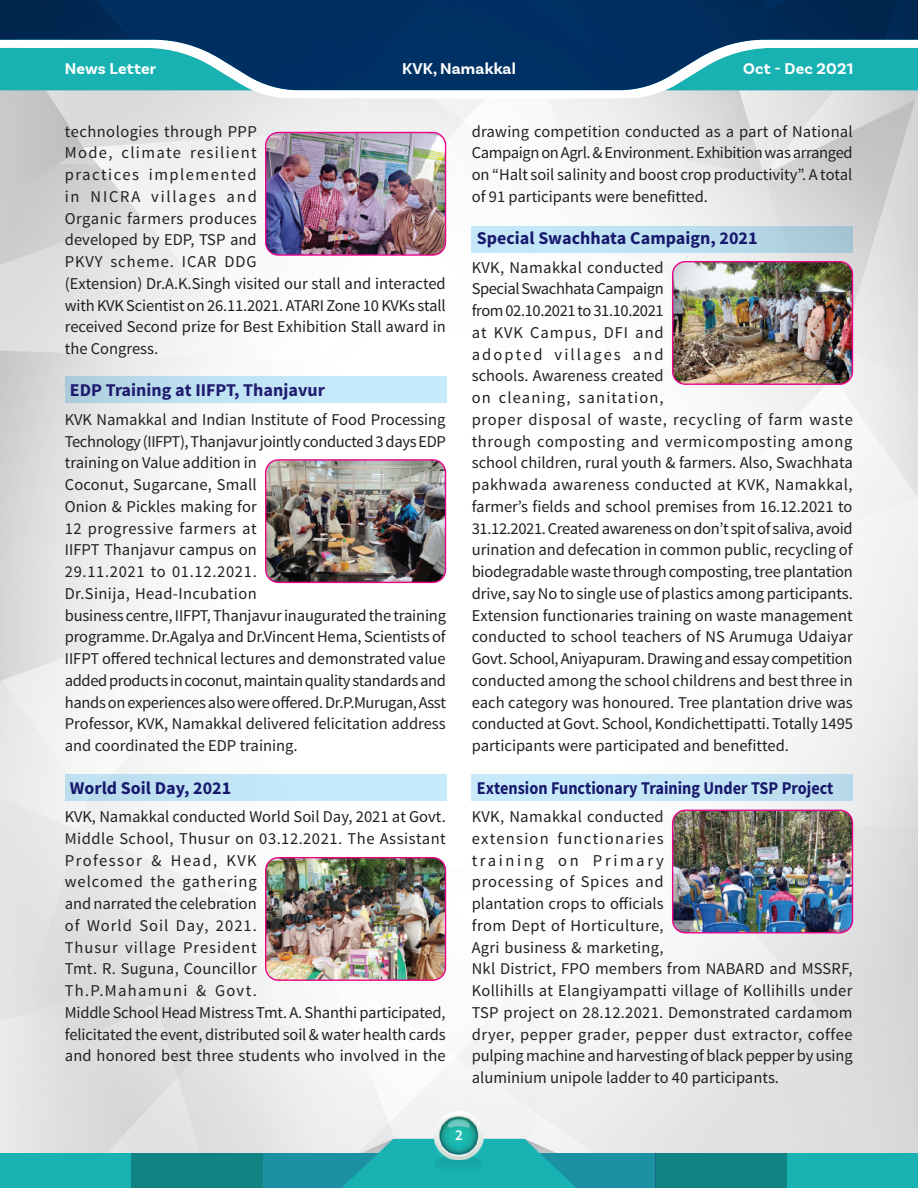
<style>
.page{position:relative;width:918px;height:1188px;background:#fff}
.page>*{position:absolute;margin:0;border:0;box-sizing:border-box;transform-origin:0 0}
.t1{font:700 18px "Source Sans Pro";color:#201c70}
.t2{font:700 18px "Source Sans Pro";color:#201c70;scale:.9 1}
.t3{font:16.5px/21.8px "Source Sans Pro";color:#231f20}
.t4{font:700 16.5px "Basic Sans";letter-spacing:.01em;color:#fff}
.t5{font:600 15px "Source Sans Pro";color:#fff}
</style>
<div class="page">
<svg style="left:0;top:90px;width:918px;height:8px"></svg>
<div style="left:787px;top:1153px;width:131px;height:35px;background:#19b2b2"></div>
<div style="left:0;top:1153px;width:131px;height:35px;background:#19b2b2"></div>
<svg style="left:234px;top:1139px;width:450px;height:49px;background:#49b1b8"></svg>
<div style="left:435px;top:1154px;width:47px;height:20px;background:#17a7a7;border-radius:50%"></div>
<img style="left:435px;top:1111px;width:48px;height:49px">
<svg style="left:0;top:0;width:918px;height:90px;background:#15577a"></svg>
<div style="left:656px;top:1153px;width:131px;height:35px;background:#128383"></div>
<div style="left:131px;top:1153px;width:131px;height:35px;background:#128383"></div>
<div style="left:65px;top:377px;width:381px;height:26px;background:linear-gradient(to right,#b3d4e3,#ccf1ff)"></div>
<div style="left:472px;top:226px;width:381px;height:26px;background:linear-gradient(to right,#caefff,#abcbda)"></div>
<div style="left:472px;top:774px;width:381px;height:26px;background:#c6eafa"></div>
<div style="left:65px;top:774px;width:381px;height:26px;background:#c6eafa"></div>
<img style="left:266px;top:132px;width:180px;height:123px">
<div style="left:265px;top:132px;width:181px;height:124px;border:1px solid #ed028c;border-radius:13px"></div>
<img style="left:266px;top:460px;width:180px;height:122px">
<div style="left:265px;top:459px;width:181px;height:124px;border:1px solid #ed028c;border-radius:13px"></div>
<img style="left:266px;top:858px;width:180px;height:122px">
<div style="left:265px;top:857px;width:181px;height:124px;border:1px solid #ed028c;border-radius:13px"></div>
<img style="left:673px;top:262px;width:180px;height:122px">
<div style="left:672px;top:261px;width:181px;height:124px;border:1px solid #ed028c;border-radius:13px"></div>
<img style="left:673px;top:810px;width:180px;height:123px">
<div style="left:672px;top:810px;width:181px;height:123px;border:1px solid #ed028c;border-radius:13px"></div>
<p class="t4" style="left:65px;top:59px;width:93px">News Letter</p>
<p class="t4" style="left:402px;top:59px;width:115px">KVK, Namakkal</p>
<p class="t4" style="left:743px;top:59px;width:111px">Oct - Dec 2021</p>
<p class="t3" style="left:65px;top:121px;width:383px">technologies through PPP<br>Mode, climate resilient<br>practices implemented<br>in NICRA villages and<br>Organic farmers produces<br>developed by EDP, TSP and<br>PKVY scheme. ICAR DDG<br>(Extension) Dr.A.K.Singh visited our stall and interacted with KVK Scientist on 26.11.2021. ATARI Zone 10 KVKs stall received Second prize for Best Exhibition Stall award in the Congress.</p>
<p class="t1" style="left:70px;top:379px;width:256px">EDP Training at IIFPT, Thanjavur</p>
<p class="t3" style="left:65px;top:409px;width:383px">KVK Namakkal and Indian Institute of Food Processing Technology (IIFPT), Thanjavur jointly conducted 3 days EDP training on Value addition in<br>Coconut, Sugarcane, Small<br>Onion &amp; Pickles making for<br>12 progressive farmers at<br>IIFPT Thanjavur campus on<br>29.11.2021 to 01.12.2021.<br>Dr.Sinija, Head-Incubation<br>business centre, IIFPT, Thanjavur inaugurated the training programme. Dr.Agalya and Dr.Vincent Hema, Scientists of IIFPT offered technical lectures and demonstrated value added products in coconut, maintain quality standards and hands on experiences also were offered. Dr.P.Murugan, Asst Professor, KVK, Namakkal delivered felicitation address and coordinated the EDP training.</p>
<p class="t1" style="left:70px;top:776px;width:163px">World Soil Day, 2021</p>
<p class="t3" style="left:65px;top:806px;width:383px">KVK, Namakkal conducted World Soil Day, 2021 at Govt.<br>Middle School, Thusur on 03.12.2021. The Assistant Professor &amp; Head, KVK<br>welcomed the gathering<br>and narrated the celebration<br>of World Soil Day, 2021.<br>Thusur village President<br>Tmt. R. Suguna, Councillor<br>Th.P.Mahamuni &amp; Govt.<br>Middle School Head Mistress Tmt. A. Shanthi participated, felicitated the event, distributed soil &amp; water health cards and honored best three students who involved in the</p>
<p class="t3" style="left:472px;top:120px;width:383px;text-align:justify">drawing competition conducted as a part of National Campaign on Agrl. &amp; Environment. Exhibition was arranged on “Halt soil salinity and boost crop productivity”. A total of 91 participants were benefitted.</p>
<p class="t1" style="left:477px;top:227px;width:282px">Special Swachhata Campaign, 2021</p>
<p class="t3" style="left:472px;top:257px;width:383px">KVK, Namakkal conducted<br>Special Swachhata Campaign<br>from 02.10.2021 to 31.10.2021<br>at KVK Campus, DFI and<br>adopted villages and<br>schools. Awareness created<br>on cleaning, sanitation,<br>proper disposal of waste, recycling of farm waste through composting and vermicomposting among school children, rural youth &amp; farmers. Also, Swachhata pakhwada awareness conducted at KVK, Namakkal, farmer’s fields and school premises from 16.12.2021 to 31.12.2021. Created awareness on don’t spit of saliva, avoid urination and defecation in common public, recycling of biodegradable waste through composting, tree plantation drive, say No to single use of plastics among participants.<br>Extension functionaries training on waste management conducted to school teachers of NS Arumuga Udaiyar Govt. School, Aniyapuram. Drawing and essay competition conducted among the school childrens and best three in each category was honoured. Tree plantation drive was conducted at Govt. School, Kondichettipatti. Totally 1495 participants were participated and benefitted.</p>
<p class="t2" style="left:477px;top:776px;width:398px">Extension Functionary Training Under TSP Project</p>
<p class="t3" style="left:472px;top:806px;width:382px">KVK, Namakkal conducted<br>extension functionaries<br>training on Primary<br>processing of Spices and<br>plantation crops to officials<br>from Dept of Horticulture,<br>Agri business &amp; marketing,<br>Nkl District, FPO members from NABARD and MSSRF, Kollihills at Elangiyampatti village of Kollihills under TSP project on 28.12.2021. Demonstrated cardamom dryer, pepper grader, pepper dust extractor, coffee pulping machine and harvesting of black pepper by using aluminium unipole ladder to 40 participants.</p>
<p class="t5" style="left:455px;top:1125px;width:9px">2</p>
</div>
